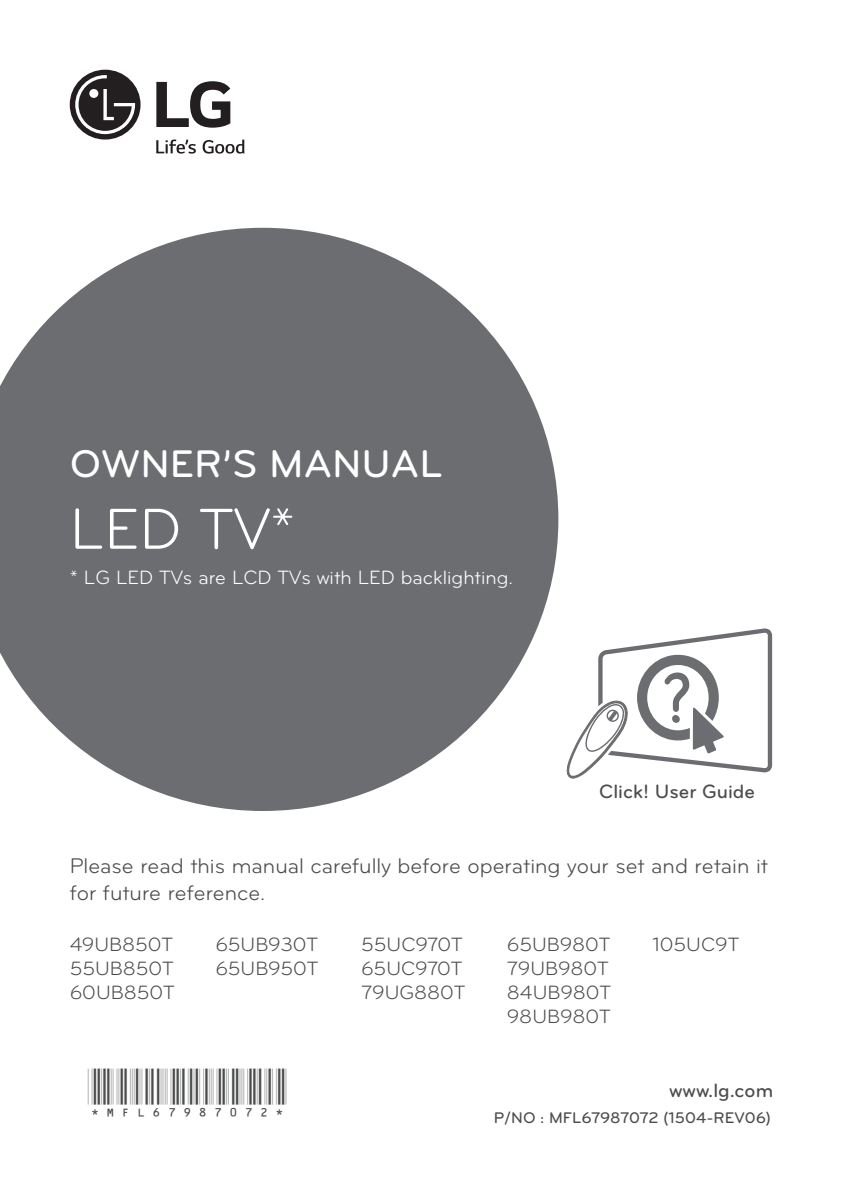
<style>
.page{position:relative;width:843px;height:1194px;background:#fff}
.page>*{position:absolute;margin:0;border:0;box-sizing:border-box;transform-origin:0 0}
.t1{font:60px "Bryant LG";color:#fff}
.t2{font:48px "C39 Hr P24 Dh Tt";color:#4b4c4d}
.t3{font:500 40px "Bryant LG";color:#fff}
.t4{font:22px/26.4px "Bryant LG";color:#4b4c4d}
.t5{font:20px/24px "Bryant LG";color:#4b4c4d;text-align:justify}
.t6{font:20px "Bryant LG";color:#fff}
.t7{font:500 20px "Bryant LG";color:#4b4c4d}
.t8{font:500 16px "Bryant LG";color:#4b4c4d}
</style>
<div class="page">
<svg style="left:0;top:228px;width:558px;height:583px;fill:#6c6d70"></svg>
<svg style="left:566px;top:628px;width:206px;height:151px"></svg>
<svg style="left:70px;top:70px;width:70px;height:70px"></svg>
<svg style="left:156px;top:140px;width:40px;height:14px"></svg>
<svg style="left:202px;top:140px;width:42px;height:14px"></svg>
<svg style="left:156px;top:81px;width:74px;height:47px"></svg>
<h3 class="t3" style="left:70px;top:439px;width:374px">OWNER’S MANUAL</h3>
<h1 class="t1" style="left:70px;top:493px;width:227px">LED TV*</h1>
<p class="t6" style="left:70px;top:566px;width:445px">* LG LED TVs are LCD TVs with LED backlighting.</p>
<p class="t7" style="left:599px;top:779px;width:157px">Click! User Guide</p>
<p class="t4" style="left:70px;top:853px;width:699px">Please read this manual carefully before operating your set and retain it for future reference.</p>
<p class="t5" style="left:70px;top:933px;width:106px">49UB850T 55UB850T 60UB850T</p>
<p class="t5" style="left:215px;top:933px;width:104px">65UB930T<br>65UB950T</p>
<p class="t5" style="left:361px;top:933px;width:106px;text-align:left">55UC970T<br>65UC970T<br>79UG880T</p>
<p class="t5" style="left:507px;top:933px;width:106px">65UB980T 79UB980T 84UB980T 98UB980T</p>
<p class="t5" style="left:652px;top:933px;width:88px">105UC9T</p>
<h2 class="t2" style="left:88px;top:1068px;width:201px">*MFL67987072*</h2>
<p class="t7" style="left:669px;top:1078px;width:106px">www.lg.com</p>
<p class="t8" style="left:493px;top:1108px;width:279px">P/NO : MFL67987072 (1504-REV06)</p>
</div>
